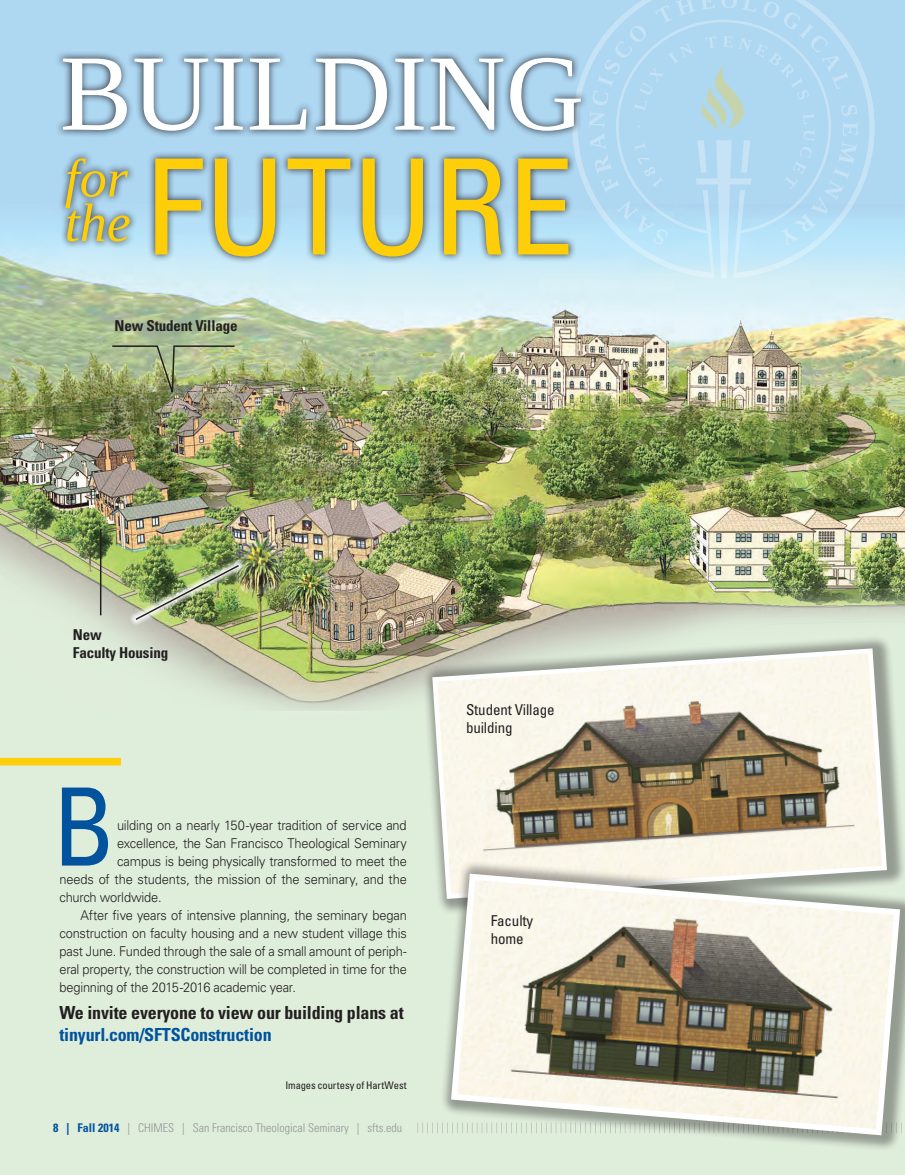
<style>
.page{position:relative;width:905px;height:1175px;background:#fff}
.page>*{position:absolute;margin:0;border:0;box-sizing:border-box;transform-origin:0 0}
.t1{font:condensed 132.9px "Univers";color:#fece08}
.t2{font:108.45px "Tinos";color:#fff}
.t3{font:condensed 108px "Univers";color:#01539e;scale:.95 1}
.t4{font:italic 54.15px/44.4px "Tinos";color:#fece08}
.t5{font:700 condensed 18px "Univers";letter-spacing:-.01em;color:#231f20}
.t6{font:700 condensed 18px "Univers";letter-spacing:-.01em;color:#01539e}
.t7{font:700 condensed 15px/18px "Univers";letter-spacing:-.01em;color:#231f20}
.t8{font:condensed 15px/18px "Univers";letter-spacing:-.01em;color:#231f20}
.t9{font:300 13.5px "Univers";letter-spacing:-.015em;color:#231f20;scale:.95 1}
.t10{font:300 condensed 12px "Univers";color:#939598}
.t11{font:condensed 10.5px "Univers";letter-spacing:-.005em;color:#231f20}
.s1{font-weight:700;color:#01539e}
</style>
<div class="page">
<div style="left:0;top:0;width:904px;height:1174px;background:#dfeddb"></div>
<div style="left:0;top:0;width:904px;height:293px;background:#aed7f2"></div>
<img style="left:0;top:226px;width:904px;height:540px">
<div style="left:421px;top:634px;width:483px;height:282px;background:#231f20;opacity:.4"></div>
<svg style="left:430px;top:646px;width:459px;height:255px;background:#c8c0ae"></svg>
<div style="left:0;top:758px;width:121px;height:7px;background:#fece08"></div>
<img style="left:111px;top:345px;width:125px;height:55px">
<hr style="left:100px;top:529px;width:1px;height:86px;background:#231f20">
<img style="left:129px;top:558px;width:116px;height:68px">
<img style="left:134px;top:563px;width:107px;height:58px">
<svg style="left:572px;top:0;width:302px;height:278px"></svg>
<div style="left:55px;top:50px;width:533px;height:89px;background:#110a0c;opacity:.75"></div>
<div style="left:58px;top:150px;width:80px;height:100px;background:#110a0c;opacity:.75"></div>
<div style="left:147px;top:151px;width:429px;height:113px;background:#110a0c;opacity:.75"></div>
<svg style="left:417px;top:1122px;width:21px;height:11px"></svg>
<div style="left:440px;top:859px;width:464px;height:293px;background:#231f20;opacity:.4"></div>
<svg style="left:448px;top:870px;width:455px;height:268px;background:#c1bdaf"></svg>
<h2 class="t2" style="left:60px;top:23px;width:210px">Buildin</h2>
<h2 class="t2" style="left:506px;top:23px;width:80px">g</h2>
<h3 class="t4" style="left:65px;top:156px;width:68px">for the</h3>
<h1 class="t1" style="left:145px;top:123px;width:131px">Future</h1>
<p class="t7" style="left:115px;top:317px;width:124px">New Student Village</p>
<p class="t7" style="left:73px;top:625px;width:97px">New<br>Faculty Housing</p>
<h3 class="t3" style="left:53px;top:758px;width:67px">B</h3>
<p class="t9" style="left:117px;top:816px;width:306px">uilding on a nearly 150-year tradition of service and</p>
<p class="t9" style="left:117px;top:834px;width:306px">excellence, the San Francisco Theological Seminary</p>
<p class="t9" style="left:117px;top:852px;width:306px">campus is being physically transformed to meet the</p>
<p class="t9" style="left:59px;top:870px;width:367px">needs of the students, the mission of the seminary, and the</p>
<p class="t9" style="left:59px;top:888px;width:109px">church worldwide.</p>
<p class="t9" style="left:80px;top:906px;width:345px">After five years of intensive planning, the seminary began</p>
<p class="t9" style="left:59px;top:924px;width:367px">construction on faculty housing and a new student village this</p>
<p class="t9" style="left:59px;top:942px;width:367px">past June. Funded through the sale of a small amount of periph-</p>
<p class="t9" style="left:59px;top:960px;width:367px">eral property, the construction will be completed in time for the</p>
<p class="t9" style="left:59px;top:978px;width:250px">beginning of the 2015-2016 academic year.</p>
<h3 class="t5" style="left:59px;top:1002px;width:346px">We invite everyone to view our building plans at</h3>
<h3 class="t6" style="left:59px;top:1023px;width:214px">tinyurl.com/SFTSConstruction</h3>
<p class="t11" style="left:285px;top:1078px;width:123px">Images courtesy of HartWest</p>
<p class="t10" style="left:53px;top:1120px;width:350px"><span class="s1">8 | Fall 2014</span> | CHIMES | San Francisco Theological Seminary | sfts.edu</p>
<p class="t8" style="left:466px;top:700px;width:90px">Student Village building</p>
<p class="t8" style="left:490px;top:911px;width:44px">Faculty home</p>
</div>
